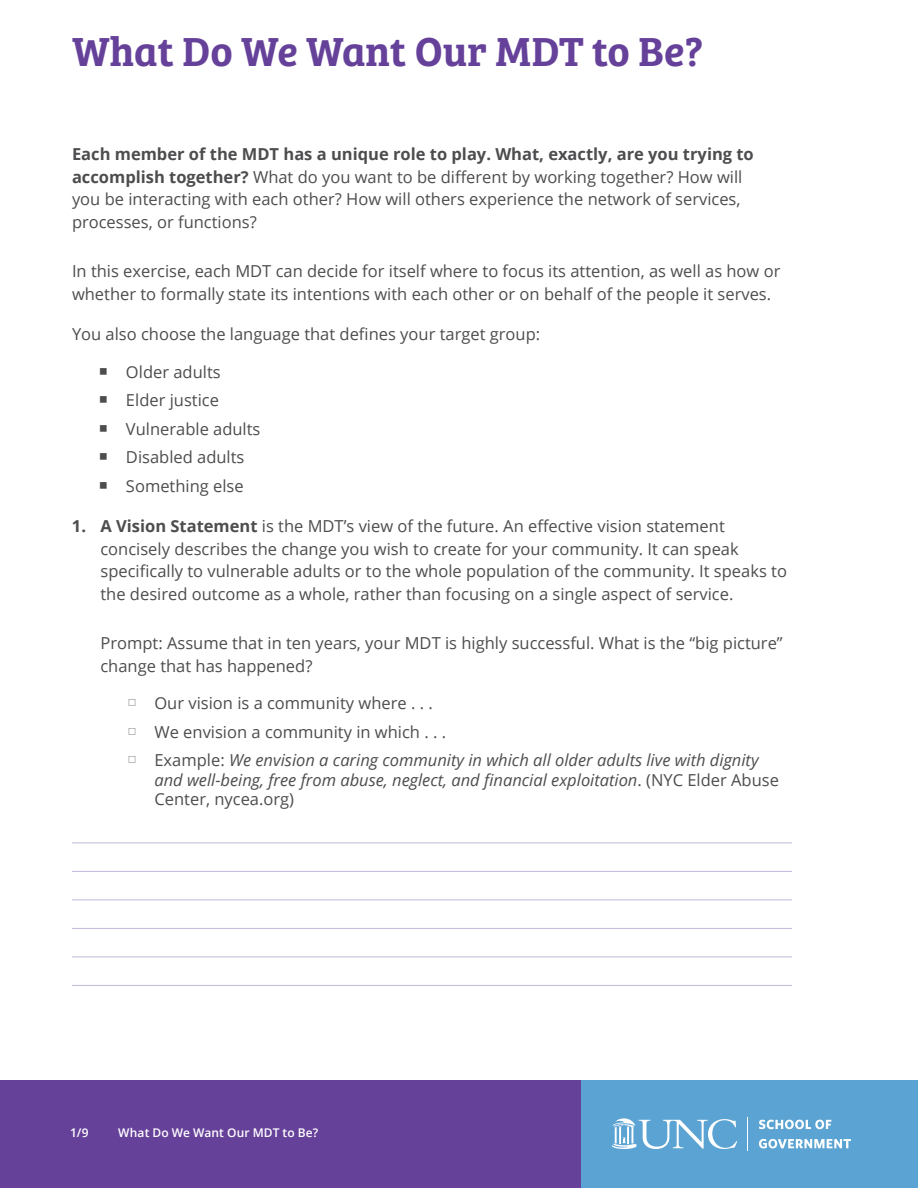
<style>
.page{position:relative;width:918px;height:1188px;background:#fff}
.page>*{position:absolute;margin:0;border:0;box-sizing:border-box;transform-origin:0 0}
.t1{font:42px "Bree Serif Sb";color:#66419a}
.t2{font:16.5px/22.5px "Open Sans";color:#4d4d4f}
.t3{font:italic 16.5px/19.5px "Open Sans";color:#4d4d4f}
.t4{font:600 12px "Open Sans";letter-spacing:.01em;color:#fff}
.s1{font-weight:700}
.s2{font-family:"Carta"}
.s3{font-style:italic}
.s4{font-style:normal}
</style>
<div class="page">
<div style="left:0;top:1080px;width:918px;height:108px;background:#66419a"></div>
<div style="left:581px;top:1080px;width:337px;height:108px;background:#5aa3d2"></div>
<svg style="left:759px;top:1120px;width:72px;height:9px"></svg>
<svg style="left:759px;top:1139px;width:92px;height:9px"></svg>
<hr style="left:748px;top:1117px;width:1px;height:34px;background:#fff">
<svg style="left:612px;top:1118px;width:125px;height:31px"></svg>
<hr style="left:72px;top:843px;width:720px;height:1px;background:#c3b7da">
<hr style="left:72px;top:871px;width:720px;height:1px;background:#c3b7da">
<hr style="left:72px;top:900px;width:720px;height:1px;background:#c3b7da">
<hr style="left:72px;top:928px;width:720px;height:1px;background:#c3b7da">
<hr style="left:72px;top:957px;width:720px;height:1px;background:#c3b7da">
<hr style="left:72px;top:985px;width:720px;height:1px;background:#c3b7da">
<h1 class="t1" style="left:72px;top:20px;width:632px">What Do We Want Our MDT to Be?</h1>
<p class="t2" style="left:72px;top:143px;width:683px"><span class="s1">Each member of the MDT has a unique role to play. What, exactly, are you trying to accomplish together?</span> What do you want to be different by working together? How will you be interacting with each other? How will others experience the network of services, processes, or functions?</p>
<p class="t2" style="left:72px;top:260px;width:710px">In this exercise, each MDT can decide for itself where to focus its attention, as well as how or whether to formally state its intentions with each other or on behalf of the people it serves.</p>
<p class="t2" style="left:72px;top:323px;width:470px">You also choose the language that defines your target group:</p>
<p class="t2" style="left:99px;top:357px;width:163px;line-height:28.5px"><span class="s2">h</span> Older adults<br><span class="s2">h</span> Elder justice<br><span class="s2">h</span> Vulnerable adults <span class="s2">h</span> Disabled adults<br><span class="s2">h</span> Something else</p>
<p class="t2" style="left:100px;top:515px;width:688px;text-indent:-28px"><span class="s1">1. A Vision Statement</span> is the MDT’s view of the future. An effective vision statement concisely describes the change you wish to create for your community. It can speak specifically to vulnerable adults or to the whole population of the community. It speaks to the desired outcome as a whole, rather than focusing on a single aspect of service.</p>
<p class="t2" style="left:100px;top:632px;width:684px">Prompt: Assume that in ten years, your MDT is highly successful. What is the “big picture” change that has happened?</p>
<p class="t2" style="left:154px;top:689px;width:606px;line-height:28.5px">Our vision is a community where . . .<br>We envision a community in which . . .<br>Example: <span class="s3">We envision a caring community in which all older adults live with dignity</span></p>
<p class="t3" style="left:154px;top:770px;width:626px">and well-being, free from abuse, neglect, and financial exploitation<span class="s4">. (NYC Elder Abuse<br>Center, nycea.org)</span></p>
<p class="t4" style="left:70px;top:1125px;width:20px">1/9</p>
<p class="t4" style="left:118px;top:1125px;width:201px">What Do We Want Our MDT to Be?</p>
</div>
